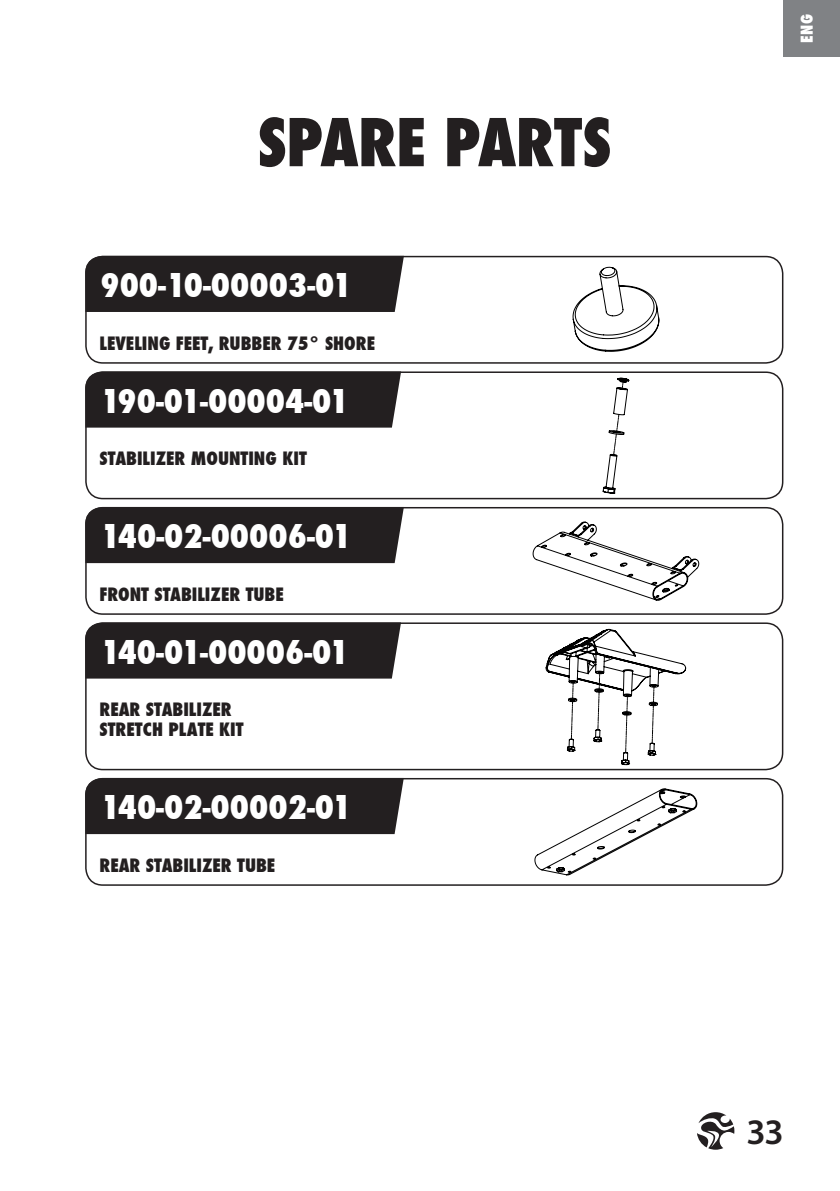
<style>
.page{position:relative;width:840px;height:1191px;background:#fff}
.page>*{position:absolute;margin:0;border:0;box-sizing:border-box;transform-origin:0 0}
.t1{font:800 condensed 64px "Futura";letter-spacing:-.01em;color:#231f20}
.t2{font:600 36px "Myriad Pro";color:#231f20}
.t3{font:800 condensed 32px "Futura";color:#fff}
.t4{font:800 condensed 18px/20px "Futura";color:#231f20}
.t5{font:800 condensed 16px "Futura";color:#fff}
</style>
<div class="page">
<svg style="left:697px;top:1112px;width:37px;height:37px"></svg>
<div style="left:782px;top:0;width:57px;height:57px;background:#808285"></div>
<svg style="left:572px;top:267px;width:87px;height:85px"></svg>
<div style="left:85px;top:256px;width:698px;height:108px;border:2px solid #231f20;border-radius:17px"></div>
<svg style="left:602px;top:378px;width:26px;height:115px"></svg>
<div style="left:85px;top:371px;width:698px;height:128px;border:2px solid #231f20;border-radius:17px"></div>
<svg style="left:545px;top:629px;width:140px;height:135px"></svg>
<div style="left:85px;top:622px;width:698px;height:148px;border:2px solid #231f20;border-radius:17px"></div>
<svg style="left:532px;top:522px;width:166px;height:78px"></svg>
<div style="left:85px;top:507px;width:698px;height:108px;border:2px solid #231f20;border-radius:17px"></div>
<svg style="left:534px;top:788px;width:162px;height:87px"></svg>
<div style="left:85px;top:778px;width:698px;height:107px;border:2px solid #231f20;border-radius:17px"></div>
<div style="left:85px;top:256px;width:319px;height:56px;background:#231f20"></div>
<div style="left:85px;top:371px;width:316px;height:56px;background:#231f20"></div>
<div style="left:85px;top:622px;width:316px;height:56px;background:#231f20"></div>
<div style="left:85px;top:507px;width:318px;height:56px;background:#231f20"></div>
<div style="left:85px;top:778px;width:318px;height:56px;background:#231f20"></div>
<p class="t1" style="left:257px;top:99px;width:355px">SPARE PARTS</p>
<p class="t3" style="left:100px;top:263px;width:252px">900-10-00003-01</p>
<p class="t4" style="left:99px;top:333px;width:277px">LEVELING FEET, RUBBER 75° SHORE</p>
<p class="t3" style="left:100px;top:379px;width:249px">190-01-00004-01</p>
<p class="t4" style="left:99px;top:448px;width:209px">STABILIZER MOUNTING KIT</p>
<p class="t3" style="left:100px;top:514px;width:252px">140-02-00006-01</p>
<p class="t4" style="left:99px;top:584px;width:186px">FRONT STABILIZER TUBE</p>
<p class="t3" style="left:100px;top:630px;width:249px">140-01-00006-01</p>
<p class="t4" style="left:99px;top:699px;width:146px">REAR STABILIZER<br>STRETCH PLATE KIT</p>
<p class="t3" style="left:100px;top:785px;width:252px">140-02-00002-01</p>
<p class="t4" style="left:99px;top:855px;width:177px">REAR STABILIZER TUBE</p>
<p class="t5" style="left:795px;top:43px;width:30px;rotate:-90deg">ENG</p>
<h2 class="t2" style="left:746px;top:1109px;width:39px">33</h2>
</div>
